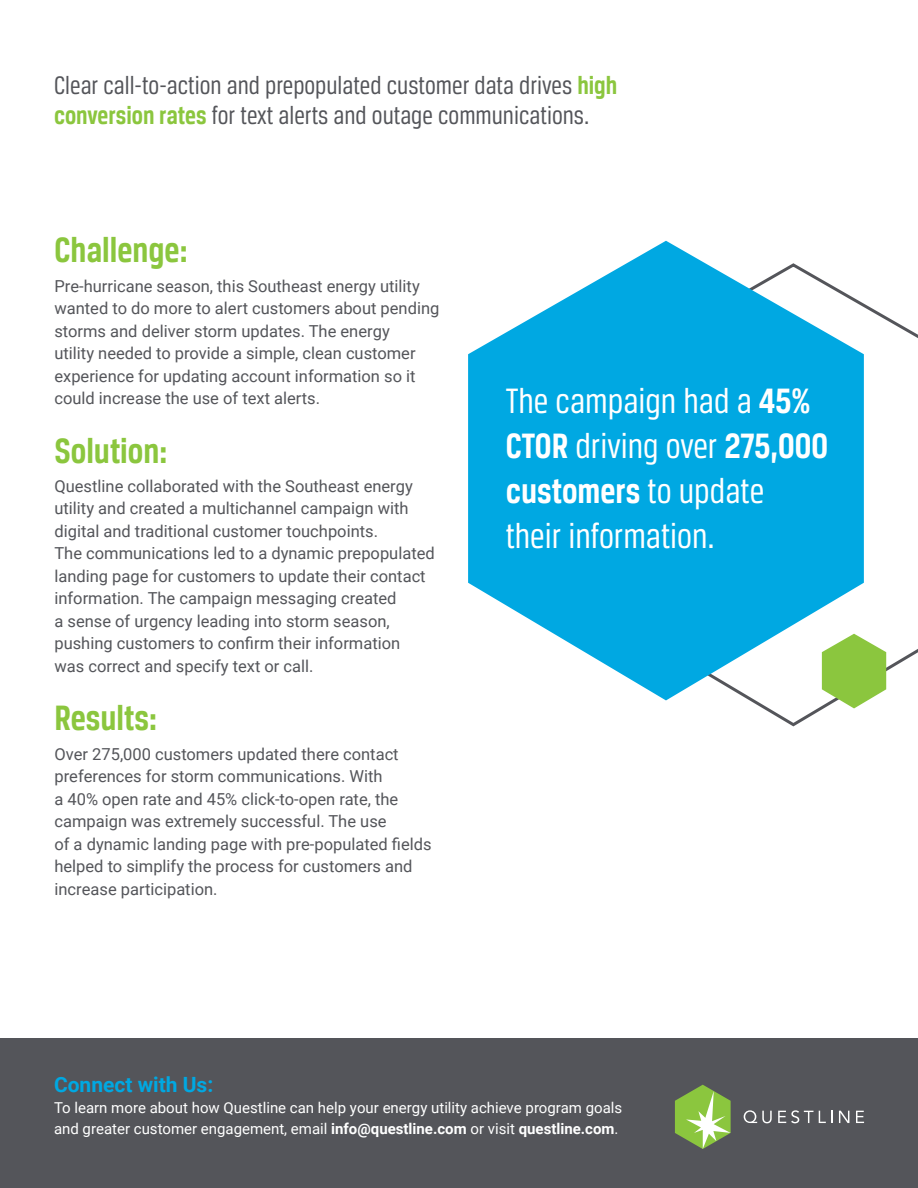
<style>
.page{position:relative;width:918px;height:1188px;background:#fff}
.page>*{position:absolute;margin:0;border:0;box-sizing:border-box;transform-origin:0 0}
.t1{font:37.5px/45px "Breuer Condensed";color:#fff}
.t2{font:700 37.5px "Breuer Condensed";color:#8bc63e}
.t3{font:27px/30px "Breuer Condensed";color:#54555a}
.t4{font:700 21px "Roboto";color:#00a8e2}
.t5{font:16.5px/22.5px "Roboto";color:#54555a}
.t6{font:15px/21px "Roboto";color:#fff}
.s1{font-weight:700;color:#8bc63e}
.s2{font-weight:700}
</style>
<div class="page">
<div style="left:0;top:1039px;width:918px;height:149px;background:#54555a"></div>
<svg style="left:665px;top:304px;width:253px;height:423px"></svg>
<svg style="left:468px;top:241px;width:396px;height:459px;fill:#00a8e2"></svg>
<svg style="left:675px;top:1085px;width:56px;height:64px"></svg>
<svg style="left:744px;top:1110px;width:28px;height:13px"></svg>
<svg style="left:778px;top:1110px;width:35px;height:13px"></svg>
<svg style="left:819px;top:1111px;width:13px;height:12px"></svg>
<svg style="left:839px;top:1111px;width:10px;height:12px"></svg>
<svg style="left:856px;top:1111px;width:8px;height:12px"></svg>
<svg style="left:822px;top:634px;width:64px;height:74px"></svg>
<p class="t3" style="left:54px;top:70px;width:565px">Clear call-to-action and prepopulated customer data drives <span class="s1">high conversion rates</span> for text alerts and outage communications.</p>
<p class="t2" style="left:54px;top:229px;width:135px">Challenge:</p>
<p class="t5" style="left:54px;top:274px;width:386px">Pre-hurricane season, this Southeast energy utility wanted to do more to alert customers about pending storms and deliver storm updates. The energy<br>utility needed to provide a simple, clean customer experience for updating account information so it could increase the use of text alerts.</p>
<p class="t2" style="left:54px;top:430px;width:114px">Solution:</p>
<p class="t5" style="left:54px;top:474px;width:382px">Questline collaborated with the Southeast energy utility and created a multichannel campaign with digital and traditional customer touchpoints.<br>The communications led to a dynamic prepopulated landing page for customers to update their contact information. The campaign messaging created<br>a sense of urgency leading into storm season, pushing customers to confirm their information<br>was correct and specify text or call.</p>
<p class="t2" style="left:54px;top:697px;width:104px">Results:</p>
<p class="t5" style="left:54px;top:742px;width:379px">Over 275,000 customers updated there contact preferences for storm communications. With<br>a 40% open rate and 45% click-to-open rate, the campaign was extremely successful. The use<br>of a dynamic landing page with pre-populated fields helped to simplify the process for customers and increase participation.</p>
<p class="t1" style="left:506px;top:378px;width:324px">The campaign had a <span class="s2">45%<br>CTOR</span> driving over <span class="s2">275,000 customers</span> to update their information.</p>
<p class="t4" style="left:54px;top:1070px;width:161px">Connect with Us:</p>
<p class="t6" style="left:54px;top:1097px;width:570px">To learn more about how Questline can help your energy utility achieve program goals and greater customer engagement, email <span class="s2">info@questline.com</span> or visit <span class="s2">questline.com</span>.</p>
</div>
